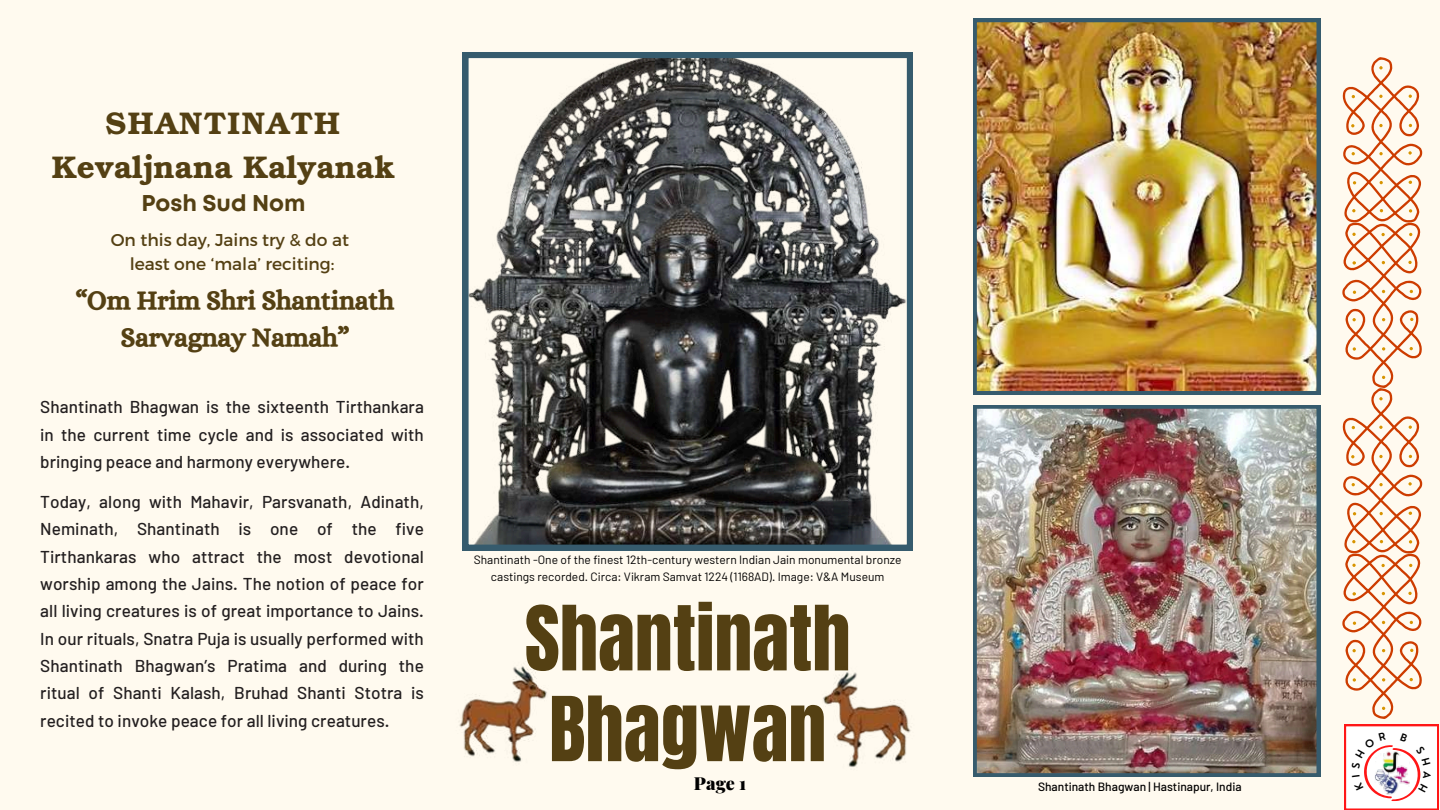
<style>
.page{position:relative;width:1440px;height:810px;background:#fffaef}
.page>*{position:absolute;margin:0;border:0;box-sizing:border-box;transform-origin:0 0}
.t1{font:76px/90.8px "Anton";color:#544013;text-align:center}
.t2{font:700 31.4px/44.2px "Te X Gyre Bonum";color:#544013;text-align:center}
.t3{font:26.6px/37.3px "CA Generated";color:#544013;text-align:center}
.t4{font:700 22.8px "Mont";color:#544013}
.t5{font:900 18px "Playfair Display";color:#000}
.t6{font:500 17.2px/27.3px "Barlow";letter-spacing:.005em;color:#231f20;text-align:justify}
.t7{font:17.1px/23.8px "Montserrat";color:#544013;text-align:center}
.t8{font:12px/16.8px "Barlow";color:#000;text-align:center}
.t9{font:500 12px "Barlow";color:#000}
</style>
<div class="page">
<svg style="left:463px;top:52px;width:450px;height:499px"></svg>
<img style="left:973px;top:19px;width:347px;height:376px">
<img style="left:973px;top:405px;width:347px;height:372px">
<img style="left:459px;top:666px;width:88px;height:96px">
<img style="left:823px;top:672px;width:88px;height:95px">
<svg style="left:1342px;top:57px;width:80px;height:662px"></svg>
<svg style="left:1345px;top:725px;width:93px;height:85px"></svg>
<h2 class="t2" style="left:52px;top:99px;width:345px">SHANTINATH<br>Kevaljnana Kalyanak</h2>
<h3 class="t4" style="left:141px;top:195px;width:166px">Posh Sud Nom</h3>
<p class="t7" style="left:111px;top:227px;width:240px">On this day, Jains try &amp; do at least one ‘mala’ reciting:</p>
<h3 class="t3" style="left:76px;top:281px;width:320px">“Om Hrim Shri Shantinath<br>Sarvagnay Namah”</h3>
<p class="t6" style="left:40px;top:393px;width:385px">Shantinath Bhagwan is the sixteenth Tirthankara in the current time cycle and is associated with bringing peace and harmony everywhere.</p>
<p class="t6" style="left:40px;top:488px;width:385px">Today, along with Mahavir, Parsvanath, Adinath, Neminath, Shantinath is one of the five Tirthankaras who attract the most devotional worship among the Jains. The notion of peace for all living creatures is of great importance to Jains.<br>In our rituals, Snatra Puja is usually performed with Shantinath Bhagwan’s Pratima and during the ritual of Shanti Kalash, Bruhad Shanti Stotra is recited to invoke peace for all living creatures.</p>
<p class="t8" style="left:474px;top:551px;width:429px">Shantinath -One of the finest 12th-century western Indian Jain monumental bronze castings recorded. Circa: Vikram Samvat 1224 (1168AD). Image: V&amp;A Museum</p>
<h1 class="t1" style="left:525px;top:594px;width:327px">Shantinath<br>Bhagwan</h1>
<p class="t5" style="left:694px;top:771px;width:54px">Page 1</p>
<p class="t9" style="left:1038px;top:779px;width:205px">Shantinath Bhagwan | Hastinapur, India</p>
</div>
